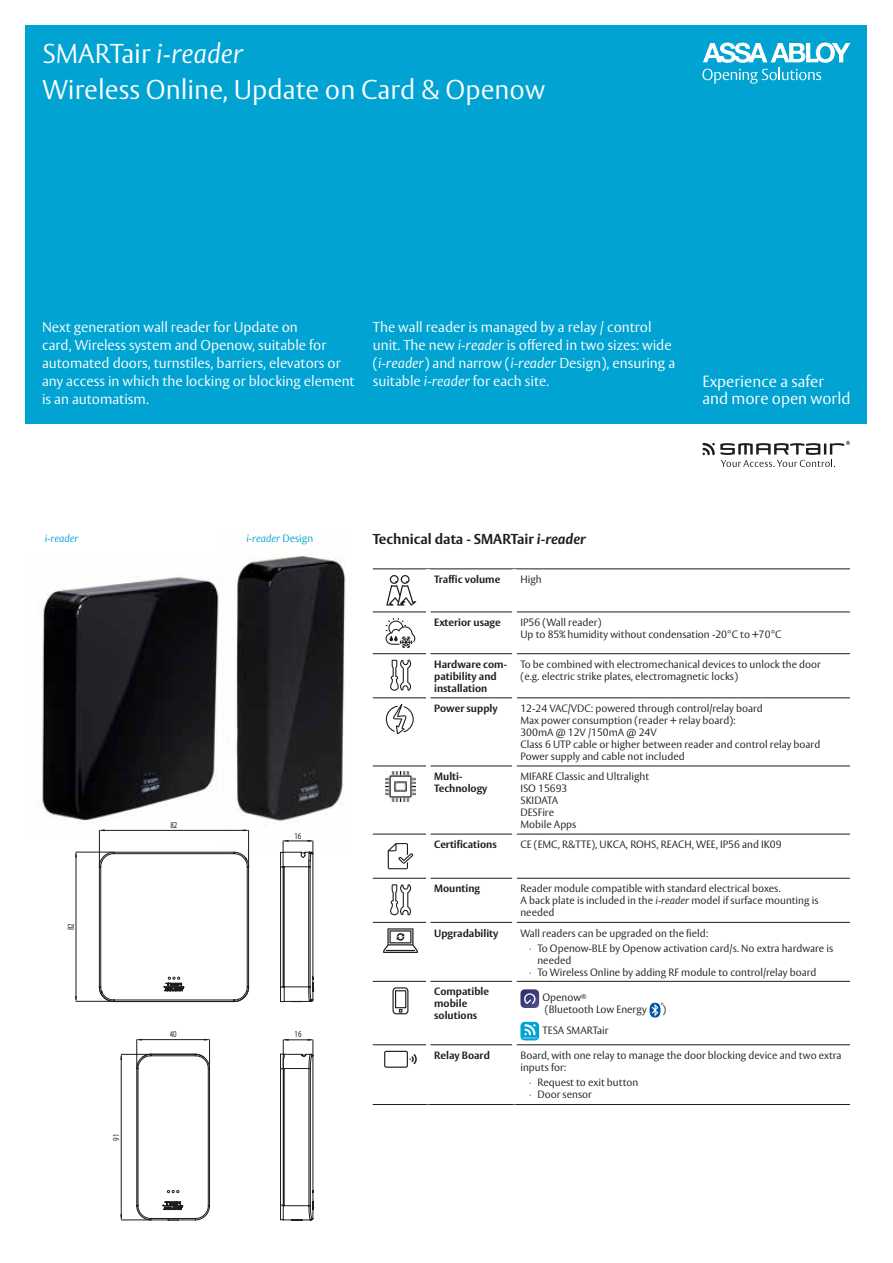
<style>
.page{position:relative;width:893px;height:1263px;background:#fff}
.page>*{position:absolute;margin:0;border:0;box-sizing:border-box;transform-origin:0 0}
.t1{font:300 27px/36px "ASSA Vesta";color:#fff}
.t2{font:300 16.05px/17.7px "ASSA Vesta";color:#fff}
.t3{font:300 14.25px/18px "ASSA Vesta";color:#fff}
.t4{font:700 14.25px "ASSA Vesta";color:#1d1d1b}
.t5{font:300 10.5px/12px "ASSA Vesta";color:#1d1d1b}
.t6{font:700 10.5px/12px "ASSA Vesta";color:#1d1d1b}
.t7{font:italic 300 10.5px "ASSA Vesta";color:#00a3d2}
.t8{font:9px "Myriad Pro";color:#1d1d1b;scale:.75 1}
.s1{font-style:italic}
.s2{font-style:normal}
.s3{color:#00a3d2}
</style>
<div class="page">
<div style="left:26px;top:26px;width:841px;height:398px;background:#00a3d2"></div>
<svg style="left:702px;top:441px;width:148px;height:26px"></svg>
<hr style="left:373px;top:568px;width:55px;height:1px;background:#1d1d1b">
<hr style="left:428px;top:568px;width:86px;height:1px;background:#1d1d1b">
<hr style="left:514px;top:568px;width:336px;height:1px;background:#1d1d1b">
<hr style="left:373px;top:611px;width:53px;height:1px;background:#1d1d1b">
<hr style="left:430px;top:611px;width:82px;height:1px;background:#1d1d1b">
<hr style="left:517px;top:611px;width:333px;height:1px;background:#1d1d1b">
<hr style="left:373px;top:653px;width:53px;height:1px;background:#1d1d1b">
<hr style="left:430px;top:653px;width:82px;height:1px;background:#1d1d1b">
<hr style="left:517px;top:653px;width:333px;height:1px;background:#1d1d1b">
<hr style="left:373px;top:697px;width:53px;height:1px;background:#1d1d1b">
<hr style="left:430px;top:697px;width:82px;height:1px;background:#1d1d1b">
<hr style="left:517px;top:697px;width:333px;height:1px;background:#1d1d1b">
<hr style="left:373px;top:765px;width:53px;height:1px;background:#1d1d1b">
<hr style="left:430px;top:765px;width:82px;height:1px;background:#1d1d1b">
<hr style="left:517px;top:765px;width:333px;height:1px;background:#1d1d1b">
<hr style="left:373px;top:834px;width:53px;height:1px;background:#1d1d1b">
<hr style="left:430px;top:834px;width:82px;height:1px;background:#1d1d1b">
<hr style="left:517px;top:834px;width:333px;height:1px;background:#1d1d1b">
<hr style="left:373px;top:878px;width:53px;height:1px;background:#1d1d1b">
<hr style="left:430px;top:878px;width:82px;height:1px;background:#1d1d1b">
<hr style="left:517px;top:878px;width:333px;height:1px;background:#1d1d1b">
<hr style="left:373px;top:981px;width:53px;height:1px;background:#1d1d1b">
<hr style="left:430px;top:981px;width:82px;height:1px;background:#1d1d1b">
<hr style="left:517px;top:981px;width:333px;height:1px;background:#1d1d1b">
<hr style="left:373px;top:1044px;width:53px;height:1px;background:#1d1d1b">
<hr style="left:430px;top:1044px;width:82px;height:1px;background:#1d1d1b">
<hr style="left:517px;top:1044px;width:333px;height:1px;background:#1d1d1b">
<hr style="left:373px;top:922px;width:53px;height:1px;background:#1d1d1b">
<hr style="left:430px;top:922px;width:82px;height:1px;background:#1d1d1b">
<hr style="left:517px;top:922px;width:333px;height:1px;background:#1d1d1b">
<hr style="left:373px;top:1104px;width:55px;height:1px;background:#1d1d1b">
<hr style="left:428px;top:1104px;width:86px;height:1px;background:#1d1d1b">
<hr style="left:514px;top:1104px;width:336px;height:1px;background:#1d1d1b">
<svg style="left:386px;top:575px;width:30px;height:31px"></svg>
<svg style="left:386px;top:618px;width:29px;height:30px"></svg>
<svg style="left:390px;top:660px;width:21px;height:31px"></svg>
<svg style="left:386px;top:704px;width:28px;height:30px"></svg>
<img style="left:386px;top:772px;width:29px;height:30px">
<svg style="left:388px;top:843px;width:25px;height:26px"></svg>
<svg style="left:390px;top:884px;width:21px;height:31px"></svg>
<svg style="left:383px;top:928px;width:35px;height:25px"></svg>
<svg style="left:392px;top:987px;width:16px;height:27px"></svg>
<svg style="left:384px;top:1051px;width:33px;height:17px"></svg>
<svg style="left:520px;top:989px;width:19px;height:19px"></svg>
<svg style="left:520px;top:1022px;width:19px;height:18px"></svg>
<svg style="left:649px;top:1003px;width:14px;height:14px"></svg>
<svg style="left:280px;top:849px;width:34px;height:153px"></svg>
<svg style="left:280px;top:1039px;width:34px;height:182px"></svg>
<hr style="left:121px;top:1054px;width:30px;height:1px;background:#1d1d1b">
<hr style="left:121px;top:1220px;width:30px;height:1px;background:#1d1d1b">
<hr style="left:121px;top:1056px;width:1px;height:162px;background:#1d1d1b">
<svg style="left:136px;top:1039px;width:74px;height:182px"></svg>
<svg style="left:99px;top:851px;width:150px;height:151px"></svg>
<hr style="left:248px;top:830px;width:1px;height:37px;background:#1d1d1b">
<hr style="left:99px;top:830px;width:1px;height:37px;background:#1d1d1b">
<hr style="left:76px;top:852px;width:37px;height:1px;background:#1d1d1b">
<hr style="left:76px;top:1001px;width:37px;height:1px;background:#1d1d1b">
<hr style="left:76px;top:853px;width:1px;height:147px;background:#1d1d1b">
<svg style="left:75px;top:996px;width:2px;height:6px"></svg>
<svg style="left:702px;top:43px;width:148px;height:41px"></svg>
<img style="left:231px;top:556px;width:115px;height:293px">
<img style="left:38px;top:574px;width:193px;height:263px">
<h1 class="t1" style="left:43px;top:37px;width:504px">SMARTair <span class="s1">i-reader<br></span>Wireless Online, Update on Card &amp; Openow</h1>
<h3 class="t3" style="left:42px;top:319px;width:314px">Next generation wall reader for Update on<br>card, Wireless system and Openow, suitable for automated doors, turnstiles, barriers, elevators or any access in which the locking or blocking element is an automatism.</h3>
<h3 class="t3" style="left:373px;top:319px;width:304px">The wall reader is managed by a relay / control unit. The new <span class="s1">i-reader</span> is offered in two sizes: wide (<span class="s1">i-reader</span>) and narrow (<span class="s1">i-reader</span> Design), ensuring a suitable <span class="s1">i-reader</span> for each site.</h3>
<h2 class="t2" style="left:702px;top:373px;width:149px">Experience a safer and more open world</h2>
<p class="t7" style="left:45px;top:532px;width:35px">i-reader</p>
<p class="t7" style="left:246px;top:532px;width:68px">i-reader <span class="s2">Design</span></p>
<p class="t8" style="left:65px;top:930px;width:11px;rotate:-90deg">82</p>
<p class="t8" style="left:111px;top:1140px;width:11px;rotate:-90deg">91</p>
<p class="t8" style="left:171px;top:819px;width:11px">82</p>
<p class="t8" style="left:295px;top:830px;width:11px">16</p>
<p class="t8" style="left:170px;top:1029px;width:11px">40</p>
<p class="t8" style="left:295px;top:1029px;width:11px">16</p>
<h3 class="t4" style="left:373px;top:531px;width:215px">Technical data - SMARTair <span class="s1">i-reader</span></h3>
<p class="t6" style="left:434px;top:574px;width:68px">Traffic volume</p>
<p class="t5" style="left:520px;top:574px;width:23px">High</p>
<p class="t6" style="left:434px;top:617px;width:68px">Exterior usage</p>
<p class="t5" style="left:520px;top:617px;width:263px">IP56 (Wall reader)<br>Up to 85% humidity without condensation -20°C to +70°C</p>
<p class="t6" style="left:434px;top:658px;width:74px">Hardware com&shy;patibility and installation</p>
<p class="t5" style="left:520px;top:659px;width:302px">To be combined with electromechanical devices to unlock the door (e.g. electric strike plates, electromagnetic locks)</p>
<p class="t6" style="left:434px;top:703px;width:65px">Power supply</p>
<p class="t5" style="left:520px;top:703px;width:301px">12-24 VAC/VDC: powered through control/relay board<br>Max power consumption (reader + relay board):<br>300mA @ 12V /150mA @ 24V<br>Class 6 UTP cable or higher between reader and control relay board Power supply and cable not included</p>
<p class="t6" style="left:434px;top:771px;width:55px">Multi-<br>Technology</p>
<p class="t5" style="left:520px;top:771px;width:130px">MIFARE Classic and Ultralight<br>ISO 15693<br>SKIDATA<br>DESFire<br>Mobile Apps</p>
<p class="t6" style="left:434px;top:839px;width:64px">Certifications</p>
<p class="t5" style="left:520px;top:839px;width:263px">CE (EMC, R&amp;TTE), UKCA, ROHS, REACH, WEE, IP56 and IK09</p>
<p class="t6" style="left:434px;top:883px;width:47px">Mounting</p>
<p class="t5" style="left:520px;top:883px;width:300px">Reader module compatible with standard electrical boxes.<br>A back plate is included in the <span class="s1">i-reader</span> model if surface mounting is needed</p>
<p class="t6" style="left:434px;top:927px;width:66px">Upgradability</p>
<p class="t5" style="left:529px;top:926px;width:306px;line-height:15px;text-indent:-9px">Wall readers can be upgraded on the field:<br><span class="s3">∙</span> To Openow-BLE by Openow activation card/s. No extra hardware is</p>
<p class="t5" style="left:529px;top:954px;width:289px;text-indent:9px">needed<br><span class="s3">∙</span> To Wireless Online by adding RF module to control/relay board</p>
<p class="t6" style="left:434px;top:986px;width:56px">Compatible mobile solutions</p>
<p class="t5" style="left:542px;top:992px;width:106px">Openow<sup>®<br></sup>(Bluetooth Low Energy</p>
<p class="t5" style="left:662px;top:1004px;width:5px">)</p>
<p class="t5" style="left:542px;top:1025px;width:68px">TESA SMARTair</p>
<p class="t6" style="left:434px;top:1050px;width:57px">Relay Board</p>
<p class="t5" style="left:520px;top:1050px;width:323px">Board, with one relay to manage the door blocking device and two extra inputs for:</p>
<p class="t5" style="left:529px;top:1077px;width:111px"><span class="s3">∙</span> Request to exit button <span class="s3">∙</span> Door sensor</p>
</div>
